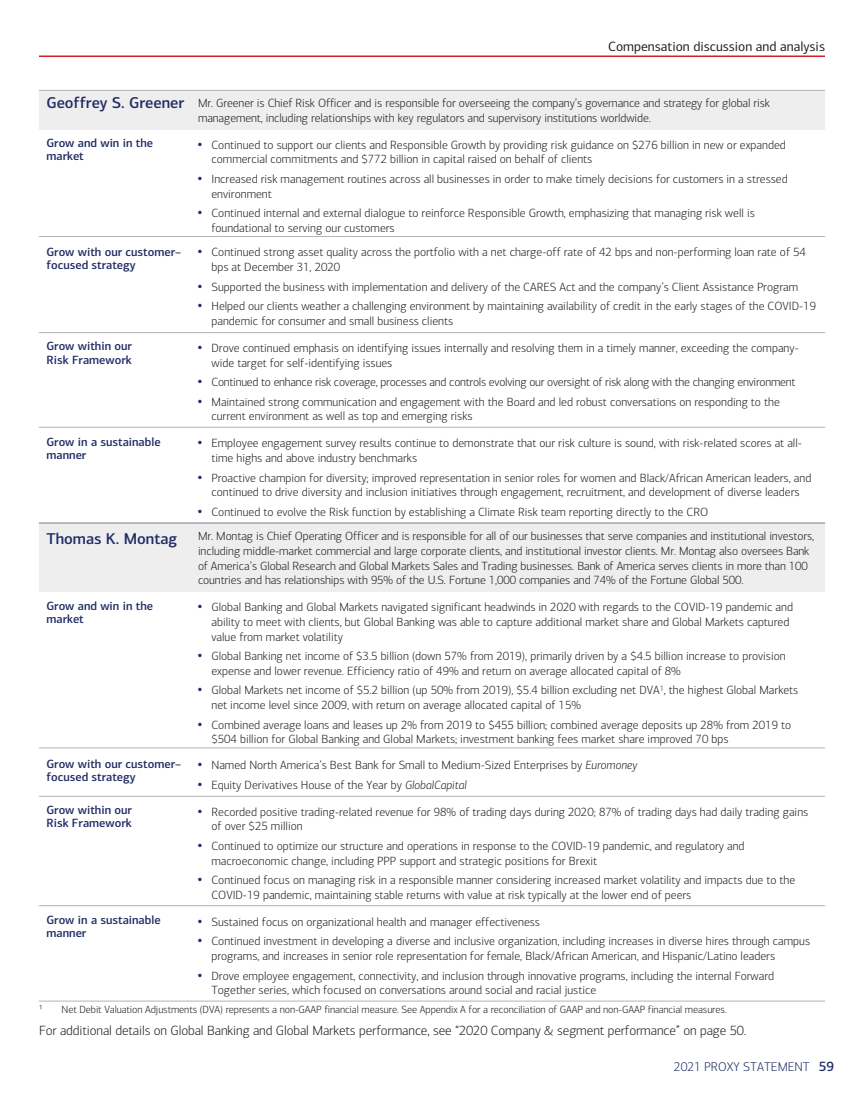
<style>
.page{position:relative;width:864px;height:1107px;background:#fff}
.page>*{position:absolute;margin:0;border:0;box-sizing:border-box;transform-origin:0 0}
.t1{font:500 15.75px "Connections";color:#202c64}
.t2{font:300 13.5px "Connections";letter-spacing:-.005em;color:#231f20}
.t3{font:13.5px "Connections";color:#231f20}
.t4{font:300 12.75px "Connections";color:#202c64}
.t5{font:300 12px/14.7px "Connections";color:#231f20}
.t6{font:500 12px/13.2px "Connections";color:#202c64}
.t7{font:300 12px/19.6px "Connections";letter-spacing:-.02em;color:#231f20}
.t8{font:300 10.5px "Connections";letter-spacing:-.01em;color:#231f20}
.s1{font-weight:500;font-size:15.75px;color:#202c64}
.s2{font-family:"III Special Char";font-weight:400;font-size:13.5px;color:#202c64}
.s3{font-style:italic}
.s4{font-weight:500;font-size:13.5px}
</style>
<div class="page">
<hr style="left:39px;top:56px;width:786px;height:1px;background:#d2202f">
<div style="left:39px;top:90px;width:786px;height:39px;background:#eeeeef"></div>
<div style="left:39px;top:523px;width:786px;height:69px;background:#eeeeef"></div>
<hr style="left:39px;top:90px;width:786px;height:1px;background:#b2b3b7">
<hr style="left:39px;top:236px;width:786px;height:1px;background:#b2b3b7">
<hr style="left:39px;top:332px;width:786px;height:1px;background:#b2b3b7">
<hr style="left:39px;top:427px;width:786px;height:1px;background:#b2b3b7">
<hr style="left:39px;top:522px;width:786px;height:1px;background:#b2b3b7">
<hr style="left:39px;top:523px;width:786px;height:1px;background:#b2b3b7">
<hr style="left:39px;top:748px;width:786px;height:1px;background:#b2b3b7">
<hr style="left:39px;top:796px;width:786px;height:1px;background:#b2b3b7">
<hr style="left:39px;top:905px;width:786px;height:1px;background:#b2b3b7">
<hr style="left:39px;top:1001px;width:786px;height:1px;background:#b2b3b7">
<p class="t3" style="left:608px;top:41px;width:218px">Compensation discussion and analysis</p>
<p class="t5" style="left:198px;top:97px;width:574px;text-indent:-152px"><span class="s1">Geoffrey S. Greener</span> Mr. Greener is Chief Risk Officer and is responsible for overseeing the company’s governance and strategy for global risk management, including relationships with key regulators and supervisory institutions worldwide.</p>
<p class="t6" style="left:47px;top:138px;width:108px">Grow and win in the market</p>
<p class="t5" style="left:212px;top:138px;width:576px;text-indent:-14px"><span class="s2">‰</span> Continued to support our clients and Responsible Growth by providing risk guidance on $276 billion in new or expanded commercial commitments and $772 billion in capital raised on behalf of clients</p>
<p class="t5" style="left:212px;top:173px;width:578px;text-indent:-14px"><span class="s2">‰</span> Increased risk management routines across all businesses in order to make timely decisions for customers in a stressed environment</p>
<p class="t5" style="left:212px;top:207px;width:545px;text-indent:-14px"><span class="s2">‰</span> Continued internal and external dialogue to reinforce Responsible Growth, emphasizing that managing risk well is foundational to serving our customers</p>
<p class="t6" style="left:46px;top:246px;width:136px">Grow with our customer– focused strategy</p>
<p class="t5" style="left:212px;top:246px;width:596px;text-indent:-14px"><span class="s2">‰</span> Continued strong asset quality across the portfolio with a net charge-off rate of 42 bps and non-performing loan rate of 54 bps at December 31, 2020</p>
<p class="t5" style="left:198px;top:278px;width:620px;line-height:19.5px"><span class="s2">‰</span> Supported the business with implementation and delivery of the CARES Act and the company’s Client Assistance Program<br><span class="s2">‰</span> Helped our clients weather a challenging environment by maintaining availability of credit in the early stages of the COVID-19</p>
<p class="t5" style="left:212px;top:315px;width:243px">pandemic for consumer and small business clients</p>
<p class="t6" style="left:46px;top:341px;width:87px">Grow within our<br>Risk Framework</p>
<p class="t5" style="left:212px;top:341px;width:589px;text-indent:-14px"><span class="s2">‰</span> Drove continued emphasis on identifying issues internally and resolving them in a timely manner, exceeding the company&shy;wide target for self-identifying issues</p>
<p class="t7" style="left:198px;top:373px;width:599px"><span class="s2">‰</span> Continued to enhance risk coverage, processes and controls evolving our oversight of risk along with the changing environment <span class="s2">‰</span> Maintained strong communication and engagement with the Board and led robust conversations on responding to the</p>
<p class="t5" style="left:212px;top:410px;width:263px">current environment as well as top and emerging risks</p>
<p class="t6" style="left:46px;top:436px;width:116px">Grow in a sustainable manner</p>
<p class="t5" style="left:212px;top:437px;width:592px;text-indent:-14px"><span class="s2">‰</span> Employee engagement survey results continue to demonstrate that our risk culture is sound, with risk-related scores at all&shy;time highs and above industry benchmarks</p>
<p class="t5" style="left:198px;top:471px;width:615px;text-align:center"><span class="s2">‰</span> Proactive champion for diversity; improved representation in senior roles for women and Black/African American leaders, and continued to drive diversity and inclusion initiatives through engagement, recruitment, and development of diverse leaders</p>
<p class="t5" style="left:198px;top:505px;width:512px"><span class="s2">‰</span> Continued to evolve the Risk function by establishing a Climate Risk team reporting directly to the CRO</p>
<h1 class="t1" style="left:46px;top:533px;width:132px">Thomas K. Montag</h1>
<p class="t5" style="left:198px;top:530px;width:618px">Mr. Montag is Chief Operating Officer and is responsible for all of our businesses that serve companies and institutional investors, including middle-market commercial and large corporate clients, and institutional investor clients. Mr. Montag also oversees Bank of America’s Global Research and Global Markets Sales and Trading businesses. Bank of America serves clients in more than 100 countries and has relationships with 95% of the U.S. Fortune 1,000 companies and 74% of the Fortune Global 500.</p>
<p class="t6" style="left:46px;top:600px;width:108px">Grow and win in the market</p>
<p class="t5" style="left:212px;top:601px;width:583px;text-indent:-14px"><span class="s2">‰</span> Global Banking and Global Markets navigated significant headwinds in 2020 with regards to the COVID-19 pandemic and ability to meet with clients, but Global Banking was able to capture additional market share and Global Markets captured value from market volatility</p>
<p class="t5" style="left:212px;top:650px;width:576px;text-indent:-14px"><span class="s2">‰</span> Global Banking net income of $3.5 billion (down 57% from 2019), primarily driven by a $4.5 billion increase to provision expense and lower revenue. Efficiency ratio of 49% and return on average allocated capital of 8%</p>
<p class="t5" style="left:212px;top:684px;width:588px;text-indent:-14px"><span class="s2">‰</span> Global Markets net income of $5.2 billion (up 50% from 2019), $5.4 billion excluding net DVA<sup>1</sup>, the highest Global Markets net income level since 2009, with return on average allocated capital of 15%</p>
<p class="t5" style="left:212px;top:718px;width:581px;text-indent:-14px"><span class="s2">‰</span> Combined average loans and leases up 2% from 2019 to $455 billion; combined average deposits up 28% from 2019 to $504 billion for Global Banking and Global Markets; investment banking fees market share improved 70 bps</p>
<p class="t6" style="left:46px;top:758px;width:136px">Grow with our customer– focused strategy</p>
<p class="t5" style="left:198px;top:756px;width:441px;line-height:19.6px"><span class="s2">‰</span> Named North America’s Best Bank for Small to Medium-Sized Enterprises by <span class="s3">Euromoney </span><span class="s2">‰</span> Equity Derivatives House of the Year by <span class="s3">GlobalCapital</span></p>
<p class="t6" style="left:46px;top:804px;width:87px">Grow within our<br>Risk Framework</p>
<p class="t5" style="left:212px;top:805px;width:598px;text-indent:-14px"><span class="s2">‰</span> Recorded positive trading-related revenue for 98% of trading days during 2020; 87% of trading days had daily trading gains of over $25 million</p>
<p class="t5" style="left:212px;top:839px;width:535px;text-indent:-14px"><span class="s2">‰</span> Continued to optimize our structure and operations in response to the COVID-19 pandemic, and regulatory and macroeconomic change, including PPP support and strategic positions for Brexit</p>
<p class="t5" style="left:212px;top:874px;width:585px;text-indent:-14px"><span class="s2">‰</span> Continued focus on managing risk in a responsible manner considering increased market volatility and impacts due to the<br>COVID-19 pandemic, maintaining stable returns with value at risk typically at the lower end of peers</p>
<p class="t6" style="left:46px;top:914px;width:116px">Grow in a sustainable manner</p>
<p class="t5" style="left:198px;top:913px;width:614px;line-height:19.6px"><span class="s2">‰</span> Sustained focus on organizational health and manager effectiveness<br><span class="s2">‰</span> Continued investment in developing a diverse and inclusive organization, including increases in diverse hires through campus</p>
<p class="t5" style="left:198px;top:947px;width:579px;line-height:19.5px;text-align:right">programs, and increases in senior role representation for female, Black/African American, and Hispanic/Latino leaders<br><span class="s2">‰</span> Drove employee engagement, connectivity, and inclusion through innovative programs, including the internal Forward</p>
<p class="t5" style="left:212px;top:984px;width:386px">Together series, which focused on conversations around social and racial justice</p>
<p class="t8" style="left:39px;top:1006px;width:5px">¹</p>
<p class="t8" style="left:62px;top:1006px;width:667px">Net Debit Valuation Adjustments (DVA) represents a non-GAAP financial measure. See Appendix A for a reconciliation of GAAP and non-GAAP financial measures.</p>
<p class="t2" style="left:39px;top:1025px;width:709px">For additional details on Global Banking and Global Markets performance, see “2020 Company &amp; segment performance” on page 50.</p>
<p class="t4" style="left:674px;top:1062px;width:162px">2021 PROXY STATEMENT <span class="s4">59</span></p>
</div>
